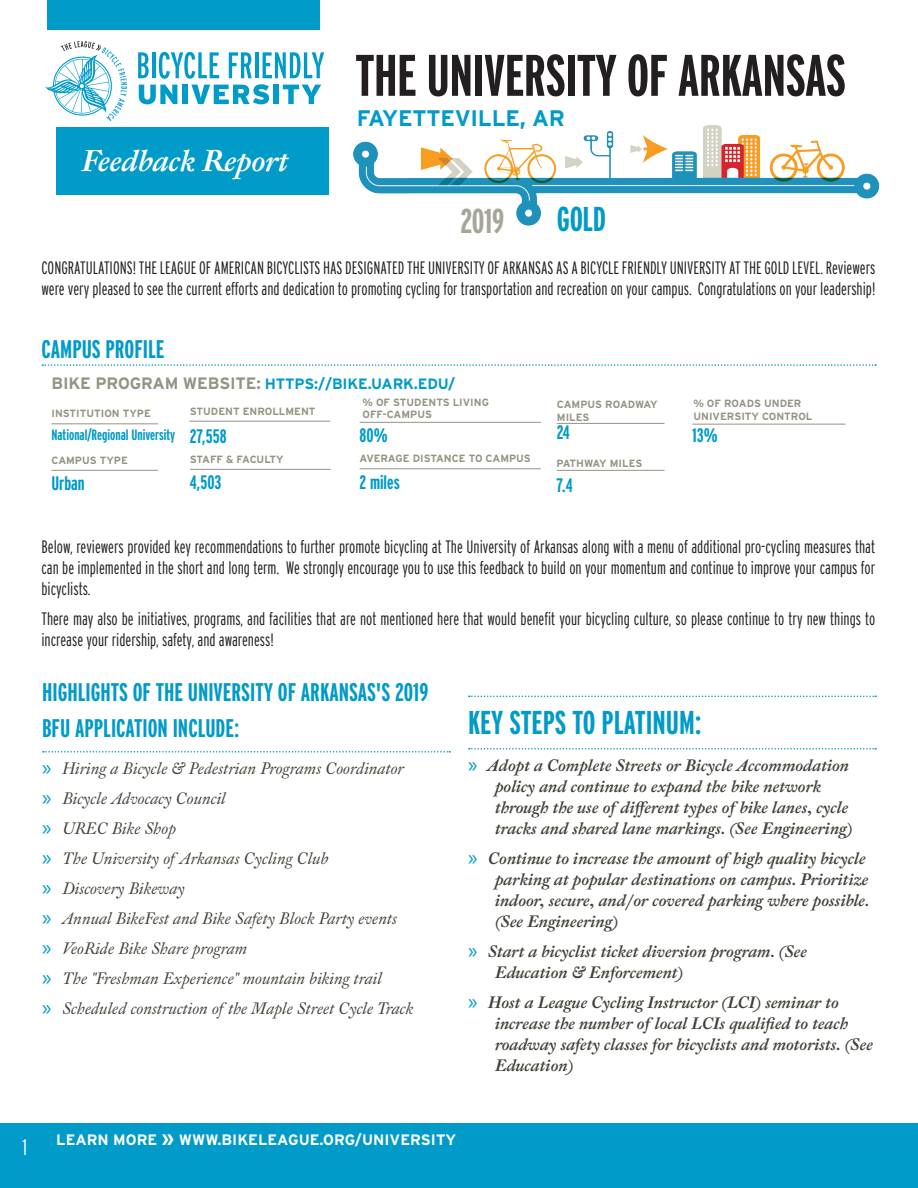
<style>
.page{position:relative;width:918px;height:1188px;background:#fff}
.page>*{position:absolute;margin:0;border:0;box-sizing:border-box;transform-origin:0 0}
.t1{font:700 extra-condensed 58.5px "Interstate";letter-spacing:-.01em;color:#231f20}
.t2{font:700 extra-condensed 34.5px "Interstate";color:#a6a698}
.t3{font:700 extra-condensed 34.5px "Interstate";color:#009bc8}
.Bullets{font:700 extra-condensed 33px "Interstate";color:#009bc8}
.t4{font:italic 700 30px "Fleischman BT Pro";letter-spacing:-.01em;color:#fff}
.Bullets-2{font:700 extra-condensed 25.5px/36px "Interstate";color:#009bc8}
.t5{font:700 22.5px "Interstate";letter-spacing:-.01em;color:#009bc8}
.t6{font:300 extra-condensed 22.5px "Interstate";color:#fff}
.t7{font:700 extra-condensed 19.5px "Interstate";color:#009bc8}
.Bullets-3{font:300 extra-condensed 18px/21px "Interstate";color:#231f20}
.t8{font:italic 700 16.5px/21px "Fleischman BT Pro";color:#424038}
.t9{font:italic 16.5px "Fleischman BT Pro";color:#424038}
.t10{font:700 15.15px "Interstate";color:#fff}
.t11{font:700 15px "Interstate";letter-spacing:-.01em;color:#009bc8}
.t12{font:700 extra-condensed 15px "Interstate";color:#009bc8}
.t13{font:700 10.5px/12.6px "Interstate";color:#959383}
.t14{font:700 10.5px "Interstate";letter-spacing:-.02em;color:#959383}
.s1{font-size:16.5px;color:#959383}
.s2{font-family:"Myriad Pro";font-style:normal;font-size:22.5px;color:#009bc8}
.s3{font-family:"Myriad Pro";font-weight:400;font-style:normal;font-size:22.5px;color:#009bc8}
.s4{font-size:20.25px}
</style>
<div class="page">
<div style="left:48px;top:0;width:272px;height:30px;background:#009bc8"></div>
<div style="left:0;top:1123px;width:918px;height:65px;background:#009bc8"></div>
<img style="left:353px;top:125px;width:527px;height:101px">
<svg style="left:45px;top:41px;width:82px;height:80px"></svg>
<svg style="left:138px;top:52px;width:186px;height:52px"></svg>
<div style="left:56px;top:127px;width:272px;height:67px;background:#009bc8"></div>
<svg style="left:43px;top:751px;width:407px;height:2px"></svg>
<svg style="left:469px;top:696px;width:407px;height:1px"></svg>
<svg style="left:469px;top:748px;width:407px;height:2px"></svg>
<hr style="left:51px;top:423px;width:107px;height:1px;background:#959383">
<hr style="left:51px;top:470px;width:107px;height:1px;background:#959383">
<hr style="left:190px;top:421px;width:140px;height:1px;background:#959383">
<hr style="left:190px;top:469px;width:141px;height:1px;background:#959383">
<hr style="left:360px;top:422px;width:181px;height:1px;background:#959383">
<hr style="left:360px;top:468px;width:181px;height:1px;background:#959383">
<hr style="left:557px;top:423px;width:108px;height:1px;background:#959383">
<hr style="left:557px;top:470px;width:108px;height:1px;background:#959383">
<svg style="left:42px;top:364px;width:834px;height:2px"></svg>
<hr style="left:692px;top:424px;width:154px;height:1px;background:#959383">
<p class="t1" style="left:355px;top:40px;width:492px">THE UNIVERSITY OF ARKANSAS</p>
<p class="t4" style="left:82px;top:142px;width:208px">Feedback Report</p>
<p class="t5" style="left:357px;top:106px;width:209px">FAYETTEVILLE, AR</p>
<p class="t2" style="left:460px;top:200px;width:45px">2019</p>
<p class="t3" style="left:557px;top:198px;width:51px">GOLD</p>
<p class="Bullets-3" style="left:41px;top:257px;width:835px">CONGRATULATIONS! THE LEAGUE OF AMERICAN BICYCLISTS HAS DESIGNATED THE UNIVERSITY OF ARKANSAS AS A BICYCLE FRIENDLY UNIVERSITY AT THE GOLD LEVEL. Reviewers were very pleased to see the current efforts and dedication to promoting cycling for transportation and recreation on your campus. Congratulations on your leadership!</p>
<p class="Bullets-2" style="left:41px;top:330px;width:125px">CAMPUS PROFILE</p>
<p class="t11" style="left:51px;top:375px;width:405px"><span class="s1">BIKE PROGRAM WEBSITE:</span> HTTPS://BIKE.UARK.EDU/</p>
<p class="t13" style="left:51px;top:407px;width:101px">INSTITUTION TYPE</p>
<p class="t13" style="left:51px;top:454px;width:78px">CAMPUS TYPE</p>
<p class="t7" style="left:51px;top:472px;width:35px">Urban</p>
<p class="t12" style="left:51px;top:426px;width:125px">National/Regional University</p>
<p class="t13" style="left:190px;top:405px;width:127px">STUDENT ENROLLMENT</p>
<p class="t7" style="left:190px;top:424px;width:38px">27,558</p>
<p class="t14" style="left:190px;top:453px;width:95px">STAFF &amp; FACULTY</p>
<p class="t7" style="left:190px;top:471px;width:33px">4,503</p>
<p class="t13" style="left:363px;top:396px;width:128px">% OF STUDENTS LIVING<br>OFF-CAMPUS</p>
<p class="t13" style="left:360px;top:452px;width:173px">AVERAGE DISTANCE TO CAMPUS</p>
<p class="t7" style="left:360px;top:470px;width:42px">2 miles</p>
<p class="t7" style="left:360px;top:423px;width:30px">80%</p>
<p class="t13" style="left:557px;top:398px;width:102px">CAMPUS ROADWAY<br>MILES</p>
<p class="t13" style="left:693px;top:397px;width:121px">% OF ROADS UNDER<br>UNIVERSITY CONTROL</p>
<p class="t7" style="left:692px;top:424px;width:27px">13%</p>
<p class="t7" style="left:556px;top:473px;width:18px">7.4</p>
<p class="t7" style="left:557px;top:420px;width:14px">24</p>
<p class="t13" style="left:556px;top:457px;width:87px">PATHWAY MILES</p>
<p class="Bullets-3" style="left:41px;top:536px;width:835px;text-align:justify">Below, reviewers provided key recommendations to further promote bicycling at The University of Arkansas along with a menu of additional pro-cycling measures that can be implemented in the short and long term. We strongly encourage you to use this feedback to build on your momentum and continue to improve your campus for bicyclists.</p>
<p class="Bullets-3" style="left:41px;top:608px;width:835px">There may also be initiatives, programs, and facilities that are not mentioned here that would benefit your bicycling culture, so please continue to try new things to increase your ridership, safety, and awareness!</p>
<p class="Bullets-2" style="left:42px;top:674px;width:388px">HIGHLIGHTS OF THE UNIVERSITY OF ARKANSAS'S 2019<br>BFU APPLICATION INCLUDE:</p>
<p class="t9" style="left:42px;top:759px;width:364px"><span class="s2">»</span> Hiring a Bicycle &amp; Pedestrian Programs Coordinator</p>
<p class="t9" style="left:42px;top:789px;width:185px"><span class="s2">»</span> Bicycle Advocacy Council</p>
<p class="t9" style="left:42px;top:819px;width:135px"><span class="s2">»</span> UREC Bike Shop</p>
<p class="t9" style="left:42px;top:849px;width:288px"><span class="s2">»</span> The University of Arkansas Cycling Club</p>
<p class="t9" style="left:42px;top:879px;width:144px"><span class="s2">»</span> Discovery Bikeway</p>
<p class="t9" style="left:42px;top:909px;width:357px"><span class="s2">»</span> Annual BikeFest and Bike Safety Block Party events</p>
<p class="t9" style="left:42px;top:939px;width:207px"><span class="s2">»</span> VeoRide Bike Share program</p>
<p class="t9" style="left:42px;top:969px;width:341px"><span class="s2">»</span> The "Freshman Experience" mountain biking trail</p>
<p class="t9" style="left:42px;top:999px;width:373px"><span class="s2">»</span> Scheduled construction of the Maple Street Cycle Track</p>
<p class="Bullets" style="left:468px;top:702px;width:235px">KEY STEPS TO PLATINUM:</p>
<p class="t8" style="left:495px;top:755px;width:359px;text-indent:-27px"><span class="s3">»</span> Adopt a Complete Streets or Bicycle Accommodation policy and continue to expand the bike network through the use of different types of bike lanes, cycle tracks and shared lane markings. (See Engineering)</p>
<p class="t8" style="left:495px;top:848px;width:376px;text-indent:-27px"><span class="s3">»</span> Continue to increase the amount of high quality bicycle parking at popular destinations on campus. Prioritize indoor, secure, and/or covered parking where possible. (See Engineering)</p>
<p class="t8" style="left:495px;top:941px;width:314px;text-indent:-27px"><span class="s3">»</span> Start a bicyclist ticket diversion program. (See<br>Education &amp; Enforcement)</p>
<p class="t8" style="left:495px;top:992px;width:380px;text-indent:-27px"><span class="s3">»</span> Host a League Cycling Instructor (LCI) seminar to increase the number of local LCIs qualified to teach roadway safety classes for bicyclists and motorists. (See Education)</p>
<p class="t6" style="left:23px;top:1134px;width:6px">1</p>
<p class="t10" style="left:56px;top:1132px;width:402px">LEARN MORE <span class="s4">»</span> WWW.BIKELEAGUE.ORG/UNIVERSITY</p>
</div>
